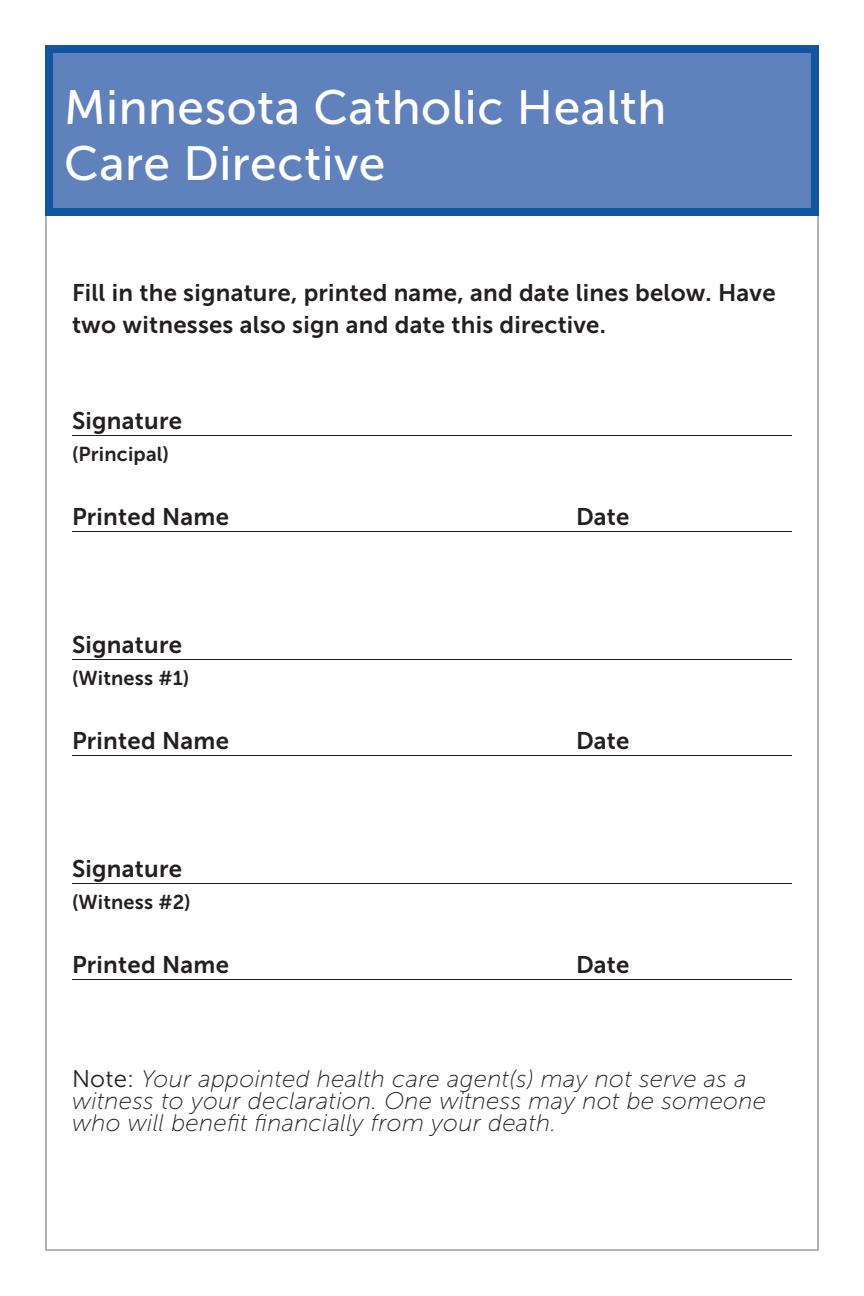
<style>
.page{position:relative;width:864px;height:1296px;background:#fff}
.page>*{position:absolute;margin:0;border:0;box-sizing:border-box;transform-origin:0 0}
.t1{font:48px/56px "Museo Sans 500";letter-spacing:.01em;color:#fff}
.t2{font:24px/32px "Museo Sans 700";letter-spacing:.01em;color:#231f20}
.t3{font:italic 24px/22px "Museo Sans 100";letter-spacing:.01em;color:#231f20}
.t4{font:20px "Museo Sans 700";letter-spacing:.01em;color:#231f20}
.s1{font-family:"Museo Sans 300";font-style:normal}
</style>
<div class="page">
<hr style="left:72px;top:435px;width:720px;height:1px;background:#231f20">
<hr style="left:72px;top:531px;width:720px;height:1px;background:#231f20">
<hr style="left:72px;top:659px;width:720px;height:1px;background:#231f20">
<hr style="left:72px;top:755px;width:720px;height:1px;background:#231f20">
<hr style="left:72px;top:883px;width:720px;height:1px;background:#231f20">
<hr style="left:72px;top:979px;width:720px;height:1px;background:#231f20">
<div style="left:45px;top:45px;width:774px;height:171px;background:#6082bc;border:8px solid #1156a2"></div>
<p class="t1" style="left:64px;top:79px;width:604px">Minnesota Catholic Health<br>Care Directive</p>
<p class="t2" style="left:72px;top:277px;width:705px">Fill in the signature, printed name, and date lines below. Have two witnesses also sign and date this directive.</p>
<p class="t2" style="left:72px;top:405px;width:111px">Signature</p>
<p class="t4" style="left:72px;top:443px;width:98px">(Principal)</p>
<p class="t2" style="left:72px;top:501px;width:159px">Printed Name</p>
<p class="t2" style="left:576px;top:501px;width:55px">Date</p>
<p class="t2" style="left:72px;top:629px;width:111px">Signature</p>
<p class="t4" style="left:72px;top:667px;width:119px">(Witness #1)</p>
<p class="t2" style="left:72px;top:725px;width:159px">Printed Name</p>
<p class="t2" style="left:576px;top:725px;width:55px">Date</p>
<p class="t2" style="left:72px;top:853px;width:111px">Signature</p>
<p class="t4" style="left:72px;top:891px;width:120px">(Witness #2)</p>
<p class="t2" style="left:72px;top:949px;width:159px">Printed Name</p>
<p class="t2" style="left:576px;top:949px;width:55px">Date</p>
<p class="t3" style="left:72px;top:1068px;width:696px"><span class="s1">Note:</span> Your appointed health care agent(s) may not serve as a witness to your declaration. One witness may not be someone who will benefit financially from your death.</p>
</div>
